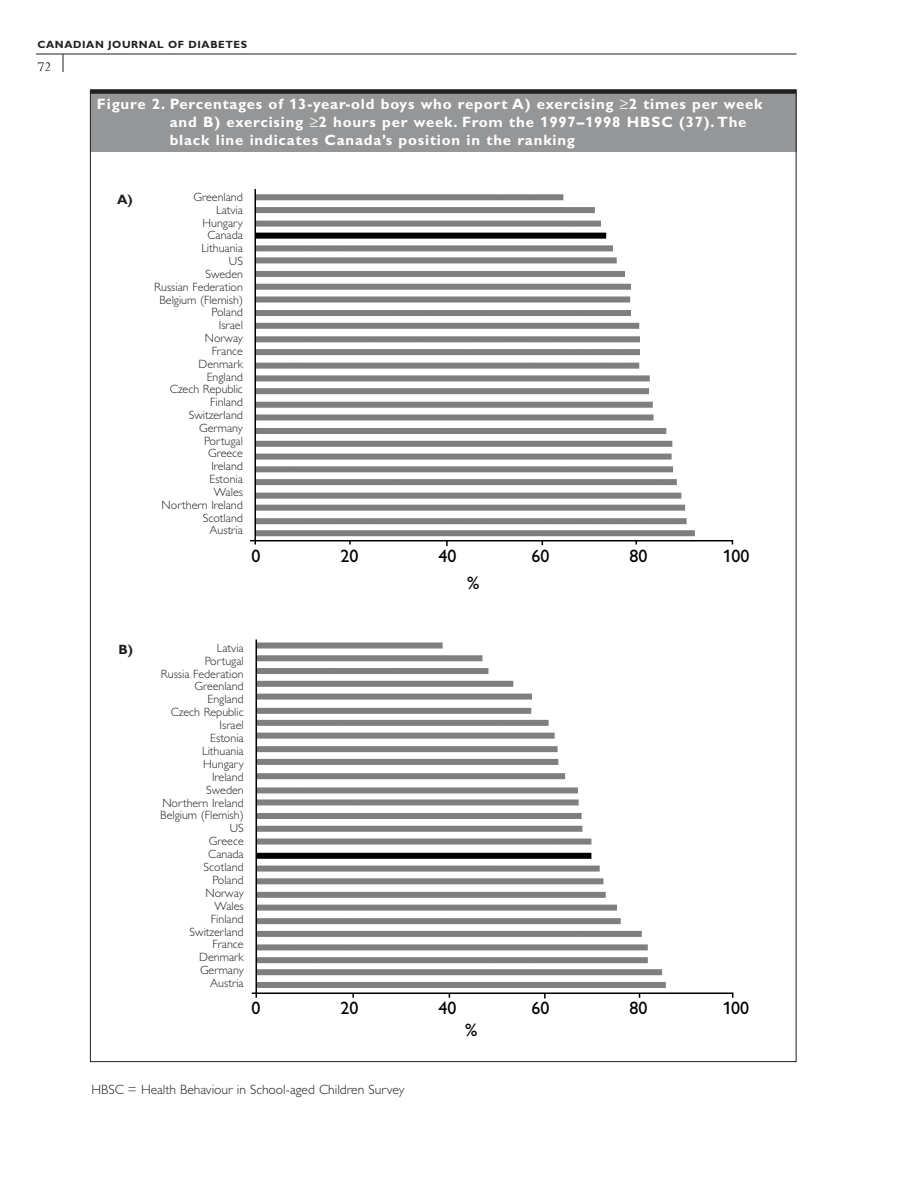
<style>
.page{position:relative;width:918px;height:1188px;background:#fff}
.page>*{position:absolute;margin:0;border:0;box-sizing:border-box;transform-origin:0 0}
.t1{font:18px "CDA Gill";color:#000}
.t2{font:700 15px/18px "CDA Gill";letter-spacing:.055em;color:#fff}
.t3{font:15px "Perpetua";color:#231f20}
.t4{font:300 13.5px "CDA Gill";color:#231f20}
.t5{font:700 13.5px "CDA Gill";color:#231f20}
.t6{font:300 12px/12.8px "CDA Gill";color:#231f20;text-align:right}
.t7{font:700 10.5px "CDA Gill";letter-spacing:.055em;color:#231f20}
</style>
<div class="page">
<div style="left:90px;top:94px;width:706px;height:58px;background:#949698"></div>
<hr style="left:36px;top:54px;width:760px;height:1px;background:#231f20">
<svg style="left:63px;top:54px;width:1px;height:18px"></svg>
<img style="left:251px;top:189px;width:483px;height:357px">
<div style="left:90px;top:89px;width:706px;height:5px;background:#231f20"></div>
<img style="left:251px;top:639px;width:483px;height:360px">
<p class="t7" style="left:38px;top:40px;width:211px">CANADIAN JOURNAL OF DIABETES</p>
<p class="t3" style="left:38px;top:62px;width:15px">72</p>
<p class="t2" style="left:170px;top:96px;width:594px;text-indent:-73px">Figure 2. Percentages of 13-year-old boys who report A) exercising ≥2 times per week and B) exercising ≥2 hours per week. From the 1997–1998 HBSC (37).The black line indicates Canada’s position in the ranking</p>
<p class="t5" style="left:117px;top:194px;width:17px">A)</p>
<p class="t5" style="left:118px;top:644px;width:16px">B)</p>
<p class="t6" style="left:154px;top:192px;width:90px">Greenland<br>Latvia<br>Hungary<br>Canada<br>Lithuania<br>US<br>Sweden<br>Russian Federation<br>Belgium (Flemish)<br>Poland<br>Israel<br>Norway<br>France<br>Denmark<br>England<br>Czech Republic<br>Finland<br>Switzerland<br>Germany<br>Portugal<br>Greece<br>Ireland<br>Estonia<br>Wales<br>Northern Ireland<br>Scotland<br>Austria</p>
<h1 class="t1" style="left:251px;top:549px;width:10px">0</h1>
<h1 class="t1" style="left:340px;top:549px;width:19px">20</h1>
<h1 class="t1" style="left:438px;top:549px;width:19px">40</h1>
<h1 class="t1" style="left:531px;top:549px;width:19px">60</h1>
<h1 class="t1" style="left:629px;top:549px;width:19px">80</h1>
<h1 class="t1" style="left:722px;top:549px;width:28px">100</h1>
<h1 class="t1" style="left:467px;top:576px;width:14px">%</h1>
<p class="t6" style="left:160px;top:642px;width:85px">Latvia<br>Portugal<br>Russia Federation<br>Greenland<br>England<br>Czech Republic<br>Israel<br>Estonia<br>Lithuania<br>Hungary<br>Ireland<br>Sweden<br>Northern Ireland<br>Belgium (Flemish)<br>US<br>Greece<br>Canada<br>Scotland<br>Poland<br>Norway<br>Wales<br>Finland<br>Switzerland<br>France<br>Denmark<br>Germany<br>Austria</p>
<h1 class="t1" style="left:251px;top:1001px;width:10px">0</h1>
<h1 class="t1" style="left:340px;top:1001px;width:19px">20</h1>
<h1 class="t1" style="left:438px;top:1001px;width:19px">40</h1>
<h1 class="t1" style="left:531px;top:1001px;width:19px">60</h1>
<h1 class="t1" style="left:629px;top:1001px;width:19px">80</h1>
<h1 class="t1" style="left:722px;top:1001px;width:28px">100</h1>
<h1 class="t1" style="left:465px;top:1023px;width:14px">%</h1>
<p class="t4" style="left:92px;top:1084px;width:314px">HBSC = Health Behaviour in School-aged Children Survey</p>
</div>
